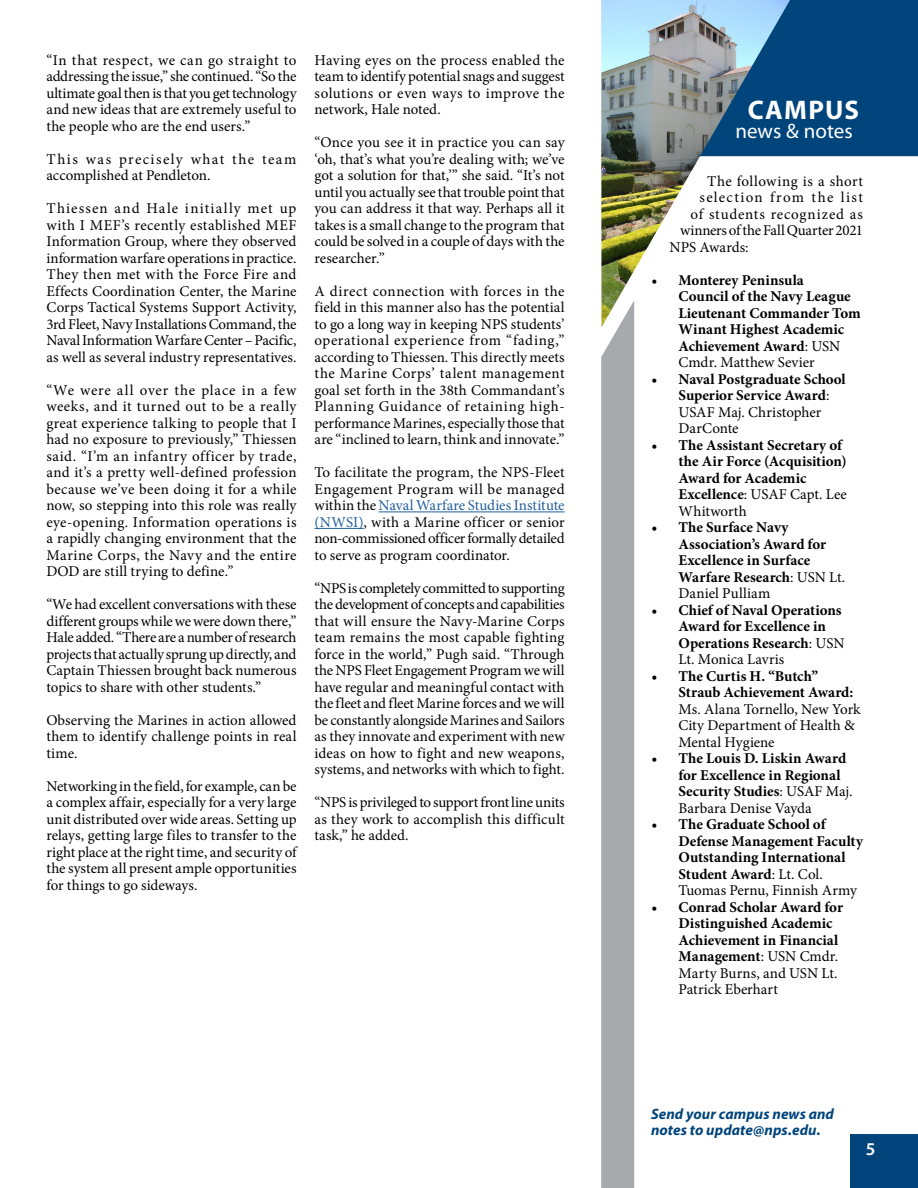
<style>
.page{position:relative;width:918px;height:1188px;background:#fff}
.page>*{position:absolute;margin:0;border:0;box-sizing:border-box;transform-origin:0 0}
.t1{font:700 27px "Myriad Pro";letter-spacing:.045em;color:#fff}
.t2{font:21px "Myriad Pro";color:#fff}
.t3{font:600 18px "Myriad Pro";color:#fff}
.t4{font:15px/16.5px "Minion Pro";letter-spacing:.005em;color:#000;text-align:justify}
.t5{font:700 15px/16.5px "Minion Pro";color:#000}
.t6{font:15px/16.5px "Minion Pro";letter-spacing:.08em;color:#000}
.t7{font:italic 700 15px/16.5px "Myriad Pro";letter-spacing:.005em;color:#00447c}
.t8{font:15px "Minion Pro";letter-spacing:-.015em;color:#000}
.t9{font:15px "Minion Pro";letter-spacing:.055em;color:#000}
.t10{font:15px "Minion Pro";letter-spacing:.03em;color:#000}
.t11{font:15px "Minion Pro";letter-spacing:.09em;color:#000}
.s1{color:#215e9e}
.s2{font-weight:400}
</style>
<div class="page">
<div style="left:790px;top:0;width:128px;height:156px;background:#00447c"></div>
<img style="left:601px;top:0;width:189px;height:327px">
<div style="left:601px;top:300px;width:33px;height:888px;background:#a7a9ac"></div>
<hr style="left:379px;top:512px;width:186px;height:1px;background:#215e9e">
<hr style="left:315px;top:528px;width:48px;height:1px;background:#215e9e">
<div style="left:850px;top:1134px;width:68px;height:54px;background:#00447c"></div>
<p class="t4" style="left:46px;top:52px;width:252px">“In that respect, we can go straight to addressing the issue,” she continued. “So the ultimate goal then is that you get technology and new ideas that are extremely useful to the people who are the end users.”</p>
<p class="t6" style="left:46px;top:151px;width:252px">This was precisely what the team accomplished at Pendleton.</p>
<p class="t4" style="left:46px;top:200px;width:252px">Thiessen and Hale initially met up with I MEF’s recently established MEF Information Group, where they observed information warfare operations in practice.<br>They then met with the Force Fire and Effects Coordination Center, the Marine Corps Tactical Systems Support Activity, 3rd Fleet, Navy Installations Command, the Naval Information Warfare Center – Pacific, as well as several industry representatives.</p>
<p class="t4" style="left:46px;top:382px;width:252px">“We were all over the place in a few weeks, and it turned out to be a really great experience talking to people that I had no exposure to previously,” Thiessen said. “I’m an infantry officer by trade, and it’s a pretty well-defined profession because we’ve been doing it for a while now, so stepping into this role was really eye-opening. Information operations is a rapidly changing environment that the Marine Corps, the Navy and the entire DOD are still trying to define.”</p>
<p class="t4" style="left:46px;top:596px;width:252px">“We had excellent conversations with these different groups while we were down there,” Hale added. “There are a number of research projects that actually sprung up directly, and Captain Thiessen brought back numerous topics to share with other students.”</p>
<p class="t4" style="left:46px;top:712px;width:252px">Observing the Marines in action allowed them to identify challenge points in real time.</p>
<p class="t4" style="left:46px;top:778px;width:252px">Networking in the field, for example, can be a complex affair, especially for a very large unit distributed over wide areas. Setting up relays, getting large files to transfer to the right place at the right time, and security of the system all present ample opportunities for things to go sideways.</p>
<p class="t4" style="left:315px;top:52px;width:252px">Having eyes on the process enabled the team to identify potential snags and suggest solutions or even ways to improve the network, Hale noted.</p>
<p class="t4" style="left:315px;top:134px;width:252px">“Once you see it in practice you can say ‘oh, that’s what you’re dealing with; we’ve got a solution for that,’” she said. “It’s not until you actually see that trouble point that you can address it that way. Perhaps all it takes is a small change to the program that could be solved in a couple of days with the researcher.”</p>
<p class="t4" style="left:315px;top:283px;width:252px">A direct connection with forces in the field in this manner also has the potential to go a long way in keeping NPS students’ operational experience from “fading,” according to Thiessen. This directly meets the Marine Corps’ talent management goal set forth in the 38th Commandant’s Planning Guidance of retaining high&shy;performance Marines, especially those that are “inclined to learn, think and innovate.”</p>
<p class="t4" style="left:315px;top:464px;width:252px">To facilitate the program, the NPS-Fleet Engagement Program will be managed within the <span class="s1">Naval Warfare Studies Institute (NWSI)</span>, with a Marine officer or senior non-commissioned officer formally detailed to serve as program coordinator.</p>
<p class="t4" style="left:315px;top:580px;width:252px">“NPS is completely committed to supporting the development of concepts and capabilities that will ensure the Navy-Marine Corps team remains the most capable fighting force in the world,” Pugh said. “Through the NPS Fleet Engagement Program we will have regular and meaningful contact with the fleet and fleet Marine forces and we will be constantly alongside Marines and Sailors as they innovate and experiment with new ideas on how to fight and new weapons, systems, and networks with which to fight.</p>
<p class="t4" style="left:315px;top:794px;width:252px">“NPS is privileged to support front line units as they work to accomplish this difficult task,” he added.</p>
<h1 class="t1" style="left:748px;top:92px;width:113px">CAMPUS</h1>
<h2 class="t2" style="left:735px;top:118px;width:119px">news &amp; notes</h2>
<p class="t10" style="left:707px;top:171px;width:158px">The following is a short</p>
<p class="t11" style="left:700px;top:187px;width:165px">selection from the list</p>
<p class="t9" style="left:691px;top:204px;width:174px">of students recognized as</p>
<p class="t8" style="left:680px;top:220px;width:184px">winners of the Fall Quarter 2021</p>
<p class="t4" style="left:670px;top:239px;width:81px">NPS Awards:</p>
<p class="t5" style="left:679px;top:271px;width:184px;text-indent:-27px">• Monterey Peninsula<br>Council of the Navy League<br>Lieutenant Commander Tom<br>Winant Highest Academic<br>Achievement Award<span class="s2">: USN<br>Cmdr. Matthew Sevier</span></p>
<p class="t5" style="left:679px;top:370px;width:169px;text-indent:-27px">• Naval Postgraduate School<br>Superior Service Award<span class="s2">:<br>USAF Maj. Christopher<br>DarConte</span></p>
<p class="t5" style="left:679px;top:436px;width:170px;text-indent:-27px">• The Assistant Secretary of the Air Force (Acquisition)<br>Award for Academic<br>Excellence<span class="s2">: USAF Capt. Lee<br>Whitworth</span></p>
<p class="t5" style="left:679px;top:519px;width:168px;text-indent:-27px">• The Surface Navy<br>Association’s Award for<br>Excellence in Surface<br>Warfare Research<span class="s2">: USN Lt.<br>Daniel Pulliam</span></p>
<p class="t5" style="left:679px;top:601px;width:168px;text-indent:-27px">• Chief of Naval Operations<br>Award for Excellence in<br>Operations Research<span class="s2">: USN<br>Lt. Monica Lavris</span></p>
<p class="t5" style="left:679px;top:667px;width:176px;text-indent:-27px">• The Curtis H. “Butch”<br>Straub Achievement Award:</p>
<p class="t4" style="left:679px;top:701px;width:184px;text-align:left">Ms. Alana Tornello, New York<br>City Department of Health &amp;<br>Mental Hygiene</p>
<p class="t5" style="left:679px;top:750px;width:176px;text-indent:-27px">• The Louis D. Liskin Award for Excellence in Regional<br>Security Studies<span class="s2">: USAF Maj.<br>Barbara Denise Vayda</span></p>
<p class="t5" style="left:679px;top:816px;width:186px;text-indent:-27px">• The Graduate School of<br>Defense Management Faculty<br>Outstanding International<br>Student Award<span class="s2">: Lt. Col.<br>Tuomas Pernu, Finnish Army</span></p>
<p class="t5" style="left:679px;top:898px;width:166px;text-indent:-27px">• Conrad Scholar Award for<br>Distinguished Academic<br>Achievement in Financial<br>Management<span class="s2">: USN Cmdr.<br>Marty Burns, and USN Lt.<br>Patrick Eberhart</span></p>
<p class="t7" style="left:651px;top:1105px;width:185px">Send your campus news and notes to update@nps.edu.</p>
<p class="t3" style="left:866px;top:1138px;width:11px">5</p>
</div>
